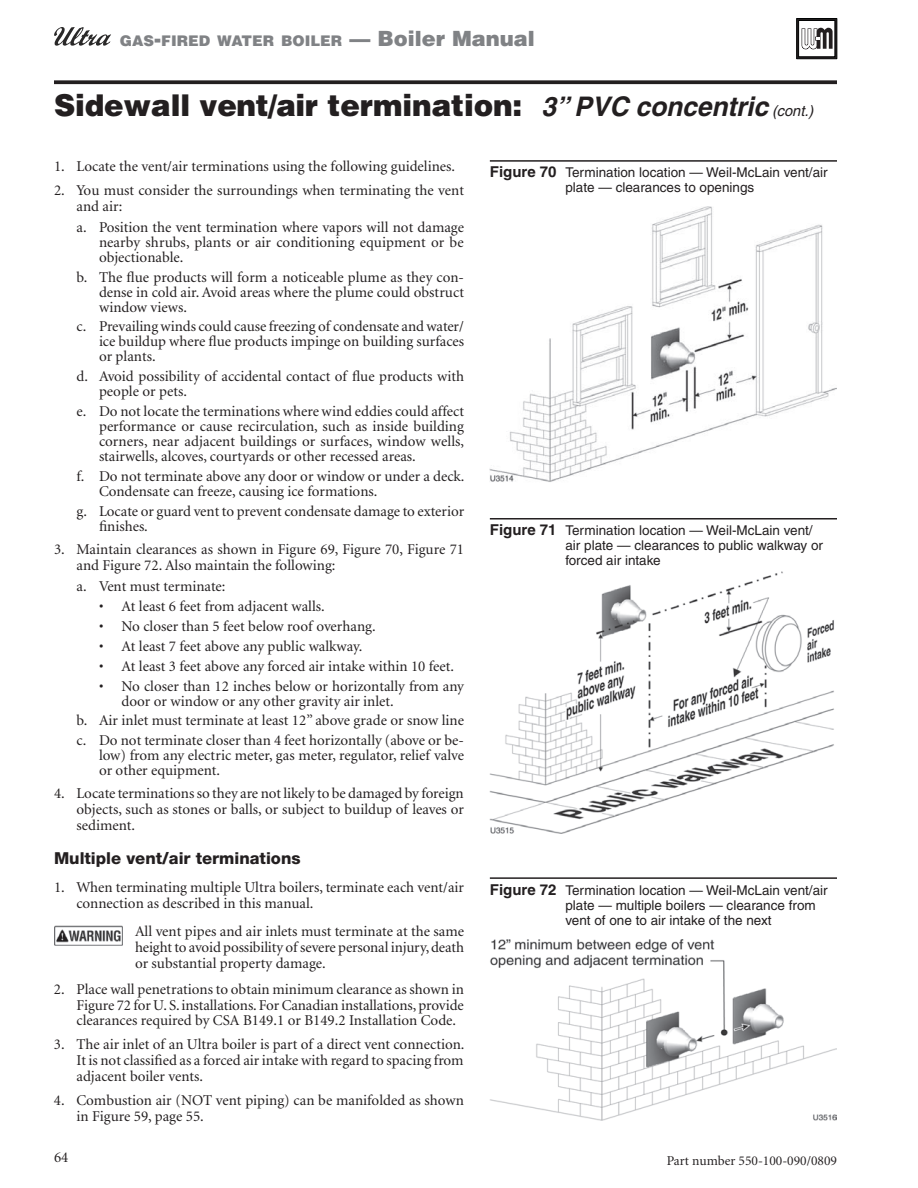
<style>
.page{position:relative;width:918px;height:1188px;background:#fff}
.page>*{position:absolute;margin:0;border:0;box-sizing:border-box;transform-origin:0 0}
.t1{font:900 30px "Helvetica";letter-spacing:-.005em;color:#231f20}
.t2{font:800 16.5px "Helvetica Neue";color:#231f20}
.t3{font:15px/15px "Minion";color:#231f20}
.t4{font:900 14.7px "Helvetica";color:#808285}
.t5{font:13.5px/15px "Helvetica";color:#231f20}
.t6{font:13.5px "Minion";color:#231f20}
.s1{font-size:21px}
.s2{font-weight:700;font-style:italic;font-size:27px}
.s3{font-weight:400;font-style:italic;font-size:15px}
.s4{font-weight:700;font-size:15px}
</style>
<div class="page">
<svg style="left:54px;top:27px;width:57px;height:19px"></svg>
<svg style="left:797px;top:18px;width:40px;height:41px"></svg>
<svg style="left:54px;top:80px;width:783px;height:4px;background:#373334"></svg>
<img style="left:54px;top:926px;width:69px;height:19px">
<hr style="left:490px;top:160px;width:347px;height:2px;background:#231f20">
<hr style="left:490px;top:518px;width:347px;height:2px;background:#231f20">
<hr style="left:490px;top:877px;width:347px;height:2px;background:#231f20">
<img style="left:490px;top:206px;width:347px;height:276px">
<img style="left:490px;top:571px;width:344px;height:262px">
<img style="left:490px;top:940px;width:347px;height:180px">
<p class="t4" style="left:120px;top:31px;width:416px">GAS<span class="s1">-</span>FIRED WATER BOILER <span class="s1">—</span> <span class="s1">Boiler Manual</span></p>
<h1 class="t1" style="left:54px;top:85px;width:761px">Sidewall vent/air termination: <span class="s2">3” PVC concentric</span> <span class="s3">(cont.)</span></h1>
<p class="t3" style="left:54px;top:159px;width:403px">1. Locate the vent/air terminations using the following guidelines.</p>
<p class="t3" style="left:76px;top:183px;width:389px;line-height:15.8px;text-indent:-22px">2. You must consider the surroundings when terminating the vent and air:</p>
<p class="t3" style="left:99px;top:220px;width:367px;text-align:justify;text-indent:-22px">a. Position the vent termination where vapors will not damage nearby shrubs, plants or air conditioning equipment or be objectionable.</p>
<p class="t3" style="left:99px;top:270px;width:367px;text-align:justify;text-indent:-22px">b. The flue products will form a noticeable plume as they con&shy;dense in cold air. Avoid areas where the plume could obstruct window views.</p>
<p class="t3" style="left:99px;top:320px;width:367px;text-align:justify;text-indent:-22px">c. Prevailing winds could cause freezing of condensate and water/ ice buildup where flue products impinge on building surfaces or plants.</p>
<p class="t3" style="left:99px;top:370px;width:367px;text-indent:-22px">d. Avoid possibility of accidental contact of flue products with people or pets.</p>
<p class="t3" style="left:99px;top:405px;width:367px;text-align:justify;text-indent:-22px">e. Do not locate the terminations where wind eddies could affect performance or cause recirculation, such as inside building corners, near adjacent buildings or surfaces, window wells, stairwells, alcoves, courtyards or other recessed areas.</p>
<p class="t3" style="left:99px;top:469px;width:367px;text-indent:-22px">f. Do not terminate above any door or window or under a deck.<br>Condensate can freeze, causing ice formations.</p>
<p class="t3" style="left:99px;top:504px;width:367px;text-indent:-22px">g. Locate or guard vent to prevent condensate damage to exterior finishes.</p>
<p class="t3" style="left:77px;top:542px;width:389px;line-height:15.8px;text-indent:-23px">3. Maintain clearances as shown in Figure 69, Figure 70, Figure 71 and Figure 72. Also maintain the following:</p>
<p class="t3" style="left:77px;top:579px;width:150px">a. Vent must terminate:</p>
<p class="t3" style="left:99px;top:599px;width:227px">• At least 6 feet from adjacent walls.</p>
<p class="t3" style="left:99px;top:619px;width:278px">• No closer than 5 feet below roof overhang.</p>
<p class="t3" style="left:99px;top:639px;width:265px">• At least 7 feet above any public walkway.</p>
<p class="t3" style="left:99px;top:659px;width:357px">• At least 3 feet above any forced air intake within 10 feet.</p>
<p class="t3" style="left:122px;top:679px;width:344px;text-indent:-22px">• No closer than 12 inches below or horizontally from any door or window or any other gravity air inlet.</p>
<p class="t3" style="left:77px;top:711px;width:389px;line-height:20px">b. Air inlet must terminate at least 12” above grade or snow line c. Do not terminate closer than 4 feet horizontally (above or be-</p>
<p class="t3" style="left:99px;top:749px;width:367px">low) from any electric meter, gas meter, regulator, relief valve or other equipment.</p>
<p class="t3" style="left:77px;top:786px;width:389px;line-height:15.8px;text-align:justify;text-indent:-22px">4. Locate terminations so they are not likely to be damaged by foreign objects, such as stones or balls, or subject to buildup of leaves or sediment.</p>
<p class="t2" style="left:54px;top:848px;width:248px">Multiple vent/air terminations</p>
<p class="t3" style="left:76px;top:880px;width:389px;line-height:15.8px;text-indent:-22px">1. When terminating multiple Ultra boilers, terminate each vent/air connection as described in this manual.</p>
<p class="t3" style="left:135px;top:924px;width:331px;line-height:15.8px;text-align:justify">All vent pipes and air inlets must terminate at the same height to avoid possibility of severe personal injury, death or substantial property damage.</p>
<p class="t3" style="left:76px;top:982px;width:389px;line-height:15.8px;text-align:justify;text-indent:-22px">2. Place wall penetrations to obtain minimum clearance as shown in Figure 72 for U. S. installations. For Canadian installations, provide clearances required by CSA B149.1 or B149.2 Installation Code.</p>
<p class="t3" style="left:76px;top:1037px;width:390px;line-height:15.8px;text-align:justify;text-indent:-22px">3. The air inlet of an Ultra boiler is part of a direct vent connection.<br>It is not classified as a forced air intake with regard to spacing from adjacent boiler vents.</p>
<p class="t3" style="left:76px;top:1093px;width:389px;line-height:15.8px;text-indent:-22px">4. Combustion air (NOT vent piping) can be manifolded as shown in Figure 59, page 55.</p>
<p class="t3" style="left:54px;top:1150px;width:16px">64</p>
<p class="t5" style="left:490px;top:165px;width:339px;text-align:center"><span class="s4">Figure 70</span> Termination location — Weil-McLain vent/air plate — clearances to openings</p>
<p class="t5" style="left:565px;top:523px;width:259px;text-indent:-76px"><span class="s4">Figure 71</span> Termination location — Weil-McLain vent/ air plate — clearances to public walkway or forced air intake</p>
<p class="t5" style="left:565px;top:882px;width:264px;text-indent:-76px"><span class="s4">Figure 72</span> Termination location — Weil-McLain vent/air plate — multiple boilers — clearance from vent of one to air intake of the next</p>
<p class="t6" style="left:667px;top:1154px;width:172px">Part number 550-100-090/0809</p>
</div>
